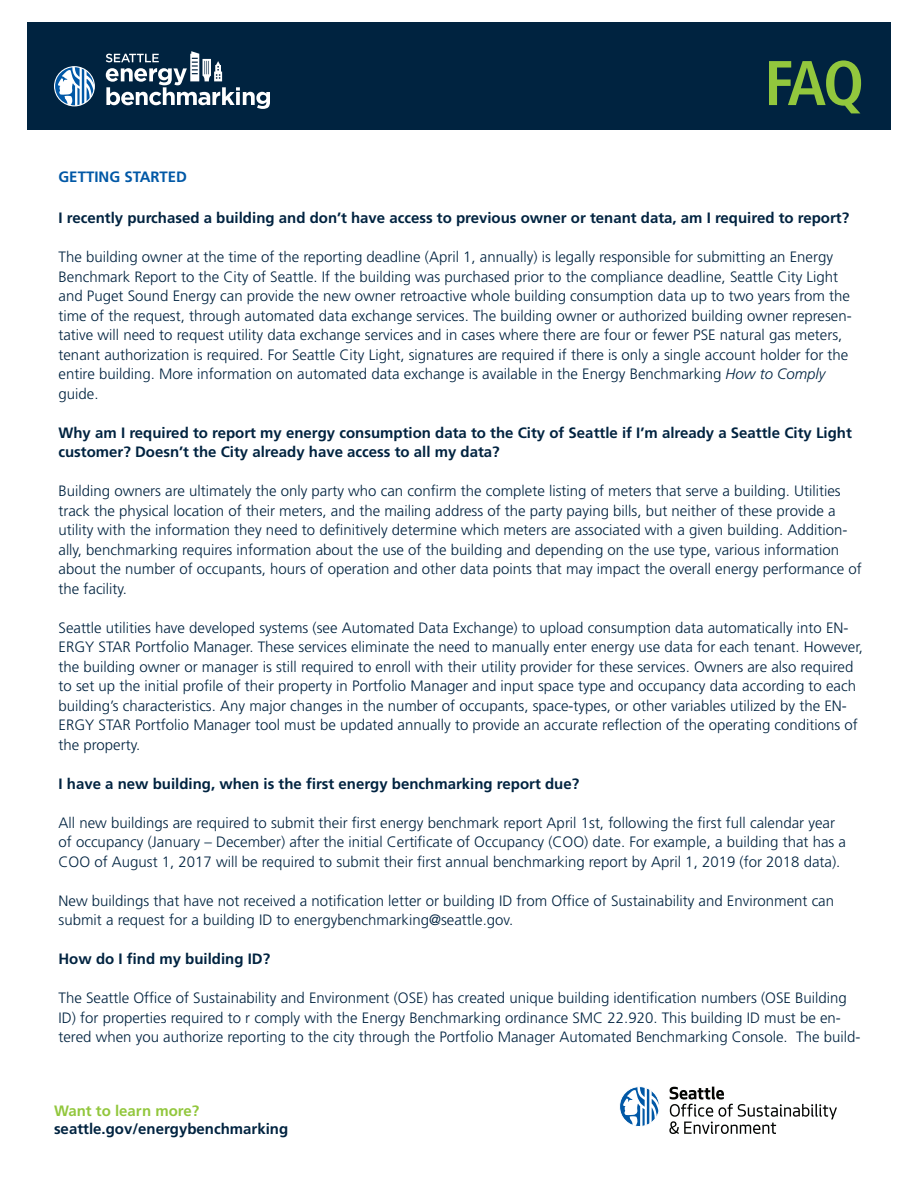
<style>
.page{position:relative;width:918px;height:1188px;background:#fff}
.page>*{position:absolute;margin:0;border:0;box-sizing:border-box;transform-origin:0 0}
.t1{font:700 condensed 63px "Frutiger LT Std";color:#92c73d}
.t2{font:300 15px/19.5px "Frutiger LT Std";color:#002340}
.t3{font:700 15px/18px "Frutiger LT Std";color:#002340}
.t4{font:700 15px "Frutiger LT Std";color:#0158a6}
.s1{font-style:italic}
.s2{color:#92c73d}
</style>
<div class="page">
<div style="left:27px;top:22px;width:864px;height:108px;background:#002340"></div>
<svg style="left:55px;top:67px;width:39px;height:39px"></svg>
<svg style="left:58px;top:67px;width:36px;height:39px"></svg>
<div style="left:54px;top:66px;width:41px;height:40px;border:1px solid #fff;border-radius:50%"></div>
<svg style="left:106px;top:51px;width:164px;height:58px"></svg>
<svg style="left:669px;top:1087px;width:168px;height:47px"></svg>
<div style="left:620px;top:1087px;width:39px;height:39px;background:#0158a6;border-radius:50%"></div>
<div style="left:619px;top:1086px;width:41px;height:41px;border:1px solid #fff;border-radius:50%"></div>
<svg style="left:623px;top:1087px;width:36px;height:39px"></svg>
<p class="t1" style="left:764px;top:46px;width:101px">FAQ</p>
<p class="t4" style="left:58px;top:168px;width:130px">GETTING STARTED</p>
<p class="t3" style="left:58px;top:209px;width:792px">I recently purchased a building and don’t have access to previous owner or tenant data, am I required to report?</p>
<p class="t2" style="left:58px;top:247px;width:795px">The building owner at the time of the reporting deadline (April 1, annually) is legally responsible for submitting an Energy Benchmark Report to the City of Seattle. If the building was purchased prior to the compliance deadline, Seattle City Light and Puget Sound Energy can provide the new owner retroactive whole building consumption data up to two years from the time of the request, through automated data exchange services. The building owner or authorized building owner represen&shy;tative will need to request utility data exchange services and in cases where there are four or fewer PSE natural gas meters, tenant authorization is required. For Seattle City Light, signatures are required if there is only a single account holder for the entire building. More information on automated data exchange is available in the Energy Benchmarking <span class="s1">How to Comply </span>guide.</p>
<p class="t3" style="left:58px;top:423px;width:795px;line-height:19.5px">Why am I required to report my energy consumption data to the City of Seattle if I’m already a Seattle City Light customer? Doesn’t the City already have access to all my data?</p>
<p class="t2" style="left:58px;top:481px;width:805px">Building owners are ultimately the only party who can confirm the complete listing of meters that serve a building. Utilities track the physical location of their meters, and the mailing address of the party paying bills, but neither of these provide a utility with the information they need to definitively determine which meters are associated with a given building. Addition&shy;ally, benchmarking requires information about the use of the building and depending on the use type, various information about the number of occupants, hours of operation and other data points that may impact the overall energy performance of the facility.</p>
<p class="t2" style="left:58px;top:618px;width:806px">Seattle utilities have developed systems (see Automated Data Exchange) to upload consumption data automatically into EN-ERGY STAR Portfolio Manager. These services eliminate the need to manually enter energy use data for each tenant. However, the building owner or manager is still required to enroll with their utility provider for these services. Owners are also required to set up the initial profile of their property in Portfolio Manager and input space type and occupancy data according to each building’s characteristics. Any major changes in the number of occupants, space-types, or other variables utilized by the EN-ERGY STAR Portfolio Manager tool must be updated annually to provide an accurate reflection of the operating conditions of the property.</p>
<p class="t3" style="left:58px;top:774px;width:522px">I have a new building, when is the first energy benchmarking report due?</p>
<p class="t2" style="left:58px;top:813px;width:789px">All new buildings are required to submit their first energy benchmark report April 1st, following the first full calendar year of occupancy (January – December) after the initial Certificate of Occupancy (COO) date. For example, a building that has a<br>COO of August 1, 2017 will be required to submit their first annual benchmarking report by April 1, 2019 (for 2018 data).</p>
<p class="t2" style="left:58px;top:891px;width:777px">New buildings that have not received a notification letter or building ID from Office of Sustainability and Environment can submit a request for a building ID to energybenchmarking@seattle.gov.</p>
<p class="t3" style="left:58px;top:950px;width:213px">How do I find my building ID?</p>
<p class="t2" style="left:58px;top:988px;width:803px">The Seattle Office of Sustainability and Environment (OSE) has created unique building identification numbers (OSE Building<br>ID) for properties required to r comply with the Energy Benchmarking ordinance SMC 22.920. This building ID must be en&shy;tered when you authorize reporting to the city through the Portfolio Manager Automated Benchmarking Console. The build-</p>
<p class="t3" style="left:54px;top:1102px;width:236px"><span class="s2">Want to learn more? </span>seattle.gov/energybenchmarking</p>
</div>
